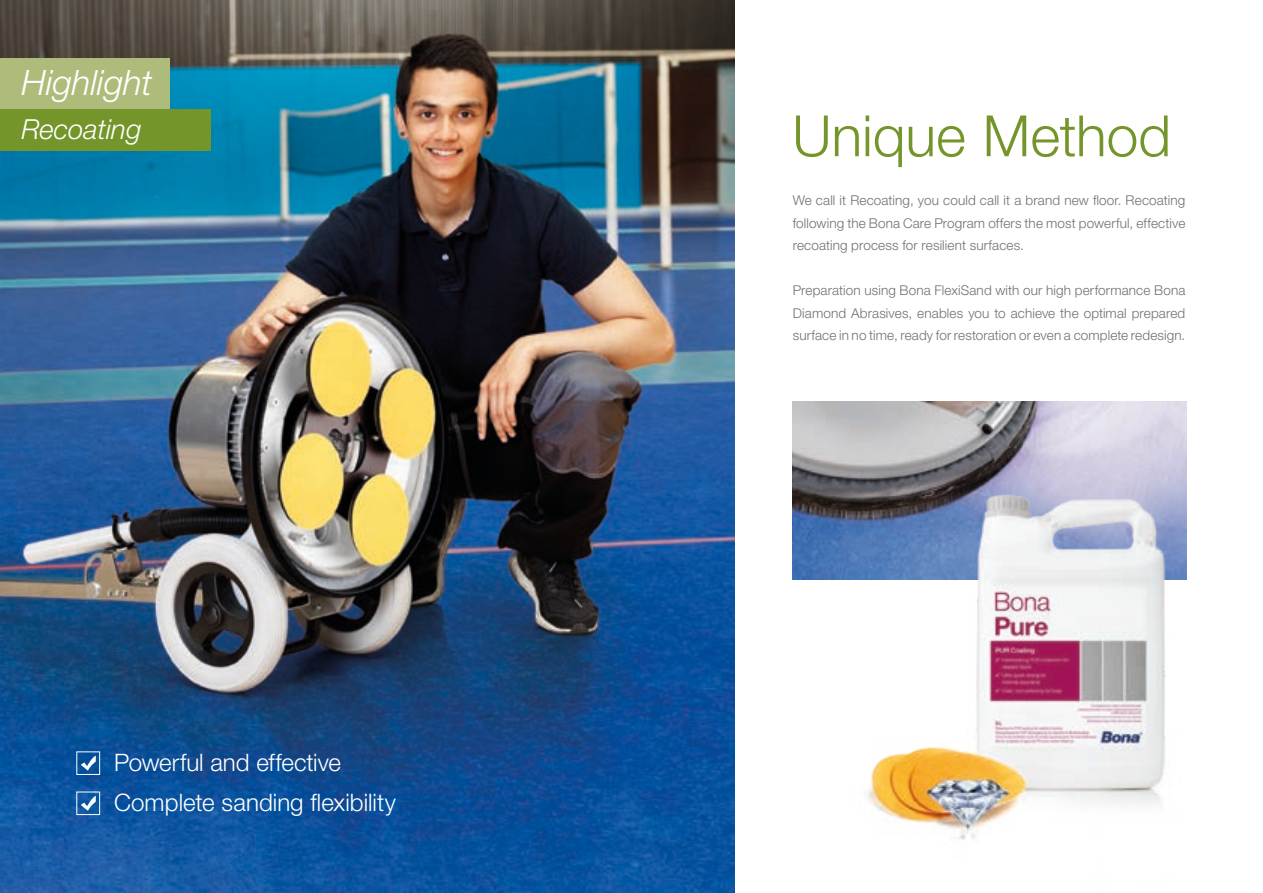
<style>
.page{position:relative;width:1263px;height:893px;background:#fff}
.page>*{position:absolute;margin:0;border:0;box-sizing:border-box;transform-origin:0 0}
.t1{font:300 57px "Helvetica Neue LT Std";color:#73952a}
.t2{font:italic 300 34.95px "Helvetica Neue LT Std";color:#fff}
.t3{font:italic 300 27.6px "Helvetica Neue LT Std";color:#fff}
.t4{font:300 24.15px/40px "Helvetica Neue LT Std";color:#fff}
.t5{font:300 13.5px/22.5px "Helvetica Neue LT Std";letter-spacing:.01em;color:#70706f;text-align:justify}
</style>
<div class="page">
<img style="left:0;top:0;width:734px;height:893px">
<div style="left:77px;top:752px;width:23px;height:23px;border:1px solid #fff"></div>
<svg style="left:81px;top:756px;width:15px;height:15px"></svg>
<div style="left:77px;top:792px;width:23px;height:23px;border:1px solid #fff"></div>
<svg style="left:81px;top:796px;width:15px;height:15px"></svg>
<img style="left:792px;top:402px;width:394px;height:178px">
<img style="left:847px;top:475px;width:340px;height:365px">
<div style="left:0;top:109px;width:210px;height:42px;background:#73952a"></div>
<div style="left:0;top:59px;width:170px;height:50px;background:#aebc7b"></div>
<h2 class="t2" style="left:21px;top:62px;width:132px">Highlight</h2>
<h3 class="t3" style="left:22px;top:113px;width:121px">Recoating</h3>
<h3 class="t4" style="left:114px;top:742px;width:283px">Powerful and effective<br>Complete sanding flexibility</h3>
<h1 class="t1" style="left:792px;top:101px;width:380px">Unique Method</h1>
<p class="t5" style="left:793px;top:189px;width:394px">We call it Recoating, you could call it a brand new floor. Recoating following the Bona Care Program offers the most powerful, effective recoating process for resilient surfaces.</p>
<p class="t5" style="left:793px;top:279px;width:394px">Preparation using Bona FlexiSand with our high performance Bona Diamond Abrasives, enables you to achieve the optimal prepared surface in no time, ready for restoration or even a complete redesign.</p>
</div>
